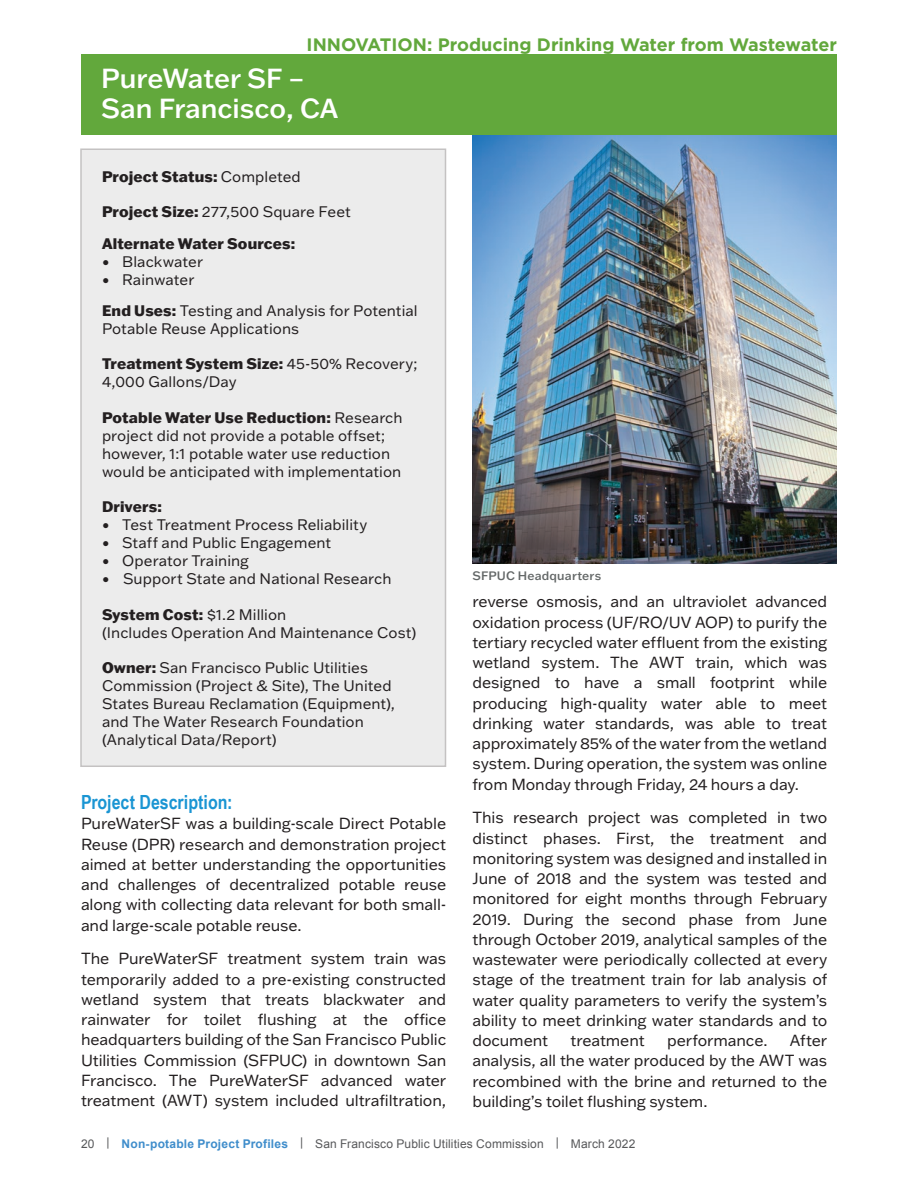
<style>
.page{position:relative;width:918px;height:1188px;background:#fff}
.page>*{position:absolute;margin:0;border:0;box-sizing:border-box;transform-origin:0 0}
.t1{font:500 27px/30px "Franklin Gothic ATF";color:#fff}
.t2{font:700 19.5px "Arial Narrow";color:#1a95d3}
.t3{font:700 18px "Gotham";color:#62a83c}
.t4{font:15.75px/20.2px "Franklin Gothic ATF";letter-spacing:-.01em;color:#231f20;text-align:justify}
.t5{font:15px/18px "Franklin Gothic ATF";letter-spacing:.005em;color:#231f20}
.t6{font:800 15px/31.5px "Franklin Gothic ATF";letter-spacing:.01em;color:#231f20}
.t7{font:12px "Arial";letter-spacing:.015em;color:#57585a}
.t8{font:500 12px "Franklin Gothic ATF";letter-spacing:.015em;color:#646868}
.s1{font-weight:400}
.s2{font-weight:800}
.s3{font-weight:700;color:#3f8dcb}
</style>
<div class="page">
<div style="left:81px;top:54px;width:756px;height:81px;background:#62a83c"></div>
<img style="left:472px;top:135px;width:365px;height:429px">
<div style="left:81px;top:149px;width:365px;height:617px;background:#ececec"></div>
<div style="left:80px;top:148px;width:366px;height:619px;border:2px solid #c4c2c2"></div>
<p class="t3" style="left:307px;top:33px;width:532px">INNOVATION: Producing Drinking Water from Wastewater</p>
<h1 class="t1" style="left:101px;top:63px;width:239px">PureWater SF –<br>San Francisco, CA</h1>
<p class="t6" style="left:102px;top:160px;width:200px">Project Status: <span class="s1">Completed</span></p>
<p class="t6" style="left:102px;top:195px;width:250px">Project Size: <span class="s1">277,500 Square Feet<br></span>Alternate Water Sources:</p>
<p class="t5" style="left:102px;top:252px;width:103px">• Blackwater</p>
<p class="t5" style="left:102px;top:263px;width:317px;line-height:31.2px">• Rainwater<br><span class="s2">End Uses:</span> Testing and Analysis for Potential</p>
<p class="t5" style="left:102px;top:319px;width:199px">Potable Reuse Applications</p>
<p class="t5" style="left:102px;top:355px;width:317px"><span class="s2">Treatment System Size:</span> 45-50% Recovery;<br>4,000 Gallons/Day</p>
<p class="t5" style="left:102px;top:408px;width:302px"><span class="s2">Potable Water Use Reduction:</span> Research project did not provide a potable offset; however, 1:1 potable water use reduction would be anticipated with implementation</p>
<p class="t6" style="left:102px;top:491px;width:61px">Drivers:</p>
<p class="t5" style="left:102px;top:516px;width:267px">• Test Treatment Process Reliability</p>
<p class="t5" style="left:102px;top:534px;width:231px">• Staff and Public Engagement</p>
<p class="t5" style="left:102px;top:552px;width:148px">• Operator Training</p>
<p class="t5" style="left:102px;top:570px;width:291px">• Support State and National Research</p>
<p class="t5" style="left:102px;top:605px;width:316px"><span class="s2">System Cost:</span> $1. 2 Million<br>(Includes Operation And Maintenance Cost)</p>
<p class="t5" style="left:102px;top:658px;width:295px"><span class="s2">Owner:</span> San Francisco Public Utilities Commission (Project &amp; Site), The United States Bureau Reclamation (Equipment), and The Water Research Foundation (Analytical Data/Report)</p>
<p class="t2" style="left:81px;top:788px;width:153px">Project Description:</p>
<p class="t4" style="left:81px;top:813px;width:367px">PureWaterSF was a building-scale Direct Potable Reuse (DPR) research and demonstration project aimed at better understanding the opportunities and challenges of decentralized potable reuse along with collecting data relevant for both small&shy;and large-scale potable reuse.</p>
<p class="t4" style="left:81px;top:948px;width:367px">The PureWaterSF treatment system train was temporarily added to a pre-existing constructed wetland system that treats blackwater and rainwater for toilet flushing at the office headquarters building of the San Francisco Public Utilities Commission (SFPUC) in downtown San Francisco. The PureWaterSF advanced water treatment (AWT) system included ultrafiltration,</p>
<p class="t8" style="left:472px;top:567px;width:130px">SFPUC Headquarters</p>
<p class="t4" style="left:472px;top:591px;width:356px">reverse osmosis, and an ultraviolet advanced oxidation process (UF/RO/UV AOP) to purify the tertiary recycled water effluent from the existing wetland system. The AWT train, which was designed to have a small footprint while producing high-quality water able to meet drinking water standards, was able to treat approximately 85% of the water from the wetland system. During operation, the system was online from Monday through Friday, 24 hours a day.</p>
<p class="t4" style="left:473px;top:807px;width:356px">This research project was completed in two distinct phases. First, the treatment and monitoring system was designed and installed in June of 2018 and the system was tested and monitored for eight months through February 2019. During the second phase from June through October 2019, analytical samples of the wastewater were periodically collected at every stage of the treatment train for lab analysis of water quality parameters to verify the system’s ability to meet drinking water standards and to document</p>
<p class="t4" style="left:473px;top:1030px;width:356px;text-indent:317px">After analysis, all the water produced by the AWT was recombined with the brine and returned to the building’s toilet flushing system.</p>
<p class="t4" style="left:571px;top:1030px;width:76px">treatment</p>
<p class="t4" style="left:667px;top:1030px;width:100px">performance.</p>
<p class="t7" style="left:81px;top:1135px;width:556px">20 | <span class="s3">Non-potable Project Profiles</span> | San Francisco Public Utilities Commission | March 2022</p>
</div>
